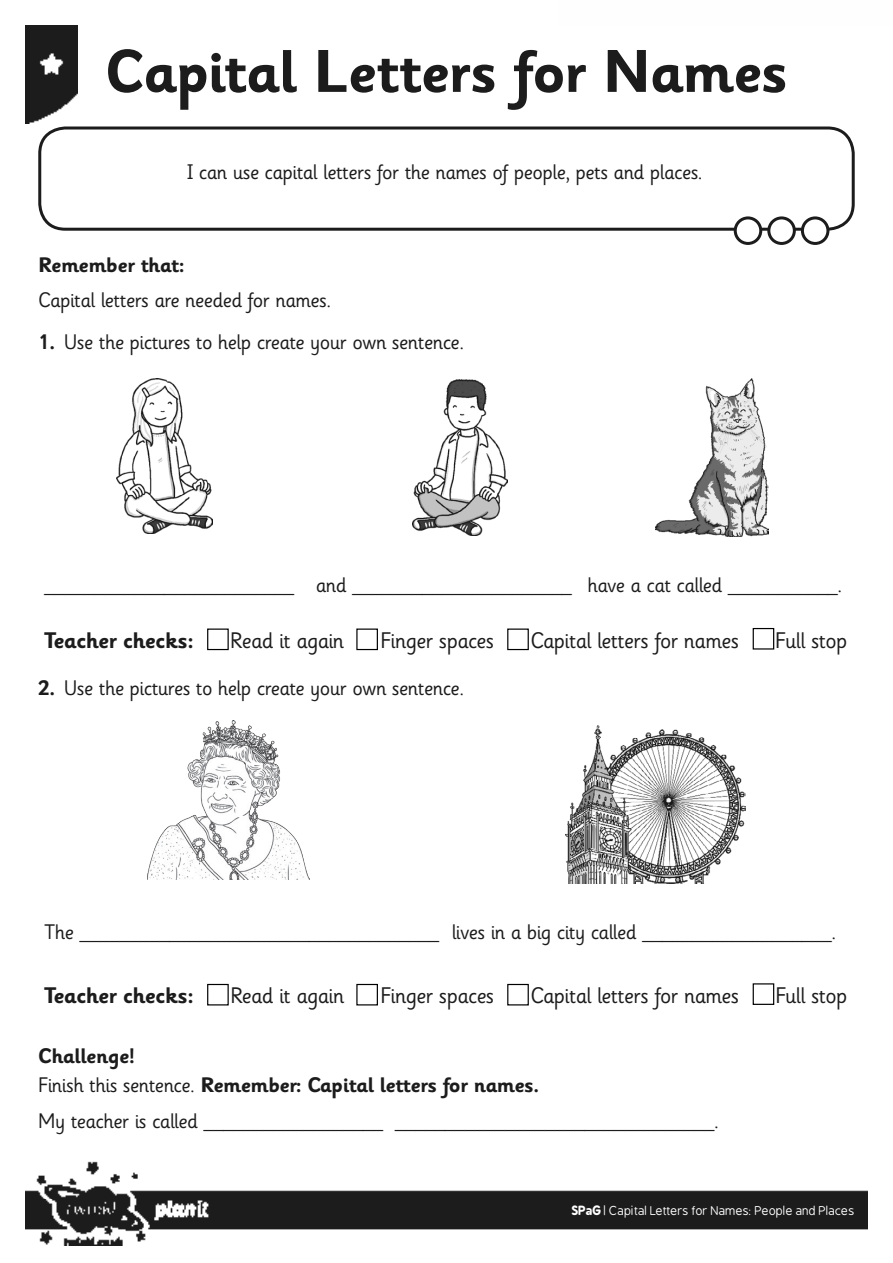
<style>
.page{position:relative;width:893px;height:1263px;background:#fff}
.page>*{position:absolute;margin:0;border:0;box-sizing:border-box;transform-origin:0 0}
.t1{font:700 60px "Sassoon Infant Rg";letter-spacing:-.025em;color:#1c1c1c}
.t2{font:22.5px "Sassoon Infant Rg";letter-spacing:-.025em;color:#1c1c1c}
.t3{font:700 22.5px "Sassoon Infant Rg";letter-spacing:-.025em;color:#1c1c1c}
.t4{font:21px "Sassoon Infant Rg";letter-spacing:-.025em;color:#1c1c1c}
.t5{font:700 21px "Sassoon Infant Rg";letter-spacing:-.025em;color:#1c1c1c}
.Footer_Text{font:12px "B Preplay";color:#fff}
.s1{font-weight:700}
.s2{font-weight:400}
</style>
<div class="page">
<img style="left:26px;top:1161px;width:841px;height:85px">
<img style="left:26px;top:26px;width:52px;height:98px">
<div style="left:38px;top:126px;width:817px;height:105px;border:3px solid #1c1c1c;border-radius:26px"></div>
<div style="left:735px;top:218px;width:26px;height:25px;background:#fff;border-radius:50%"></div>
<div style="left:734px;top:216px;width:28px;height:29px;border:3px solid #1c1c1c;border-radius:50%"></div>
<div style="left:769px;top:218px;width:25px;height:25px;background:#fff;border-radius:50%"></div>
<div style="left:767px;top:216px;width:29px;height:29px;border:3px solid #1c1c1c;border-radius:50%"></div>
<div style="left:802px;top:218px;width:26px;height:25px;background:#fff;border-radius:50%"></div>
<div style="left:801px;top:216px;width:28px;height:29px;border:3px solid #1c1c1c;border-radius:50%"></div>
<img style="left:656px;top:378px;width:112px;height:159px">
<img style="left:116px;top:378px;width:97px;height:155px">
<img style="left:412px;top:380px;width:95px;height:155px">
<img style="left:566px;top:725px;width:180px;height:158px">
<div style="left:207px;top:628px;width:22px;height:22px;border:1px solid #000"></div>
<div style="left:356px;top:628px;width:22px;height:22px;border:1px solid #000"></div>
<div style="left:507px;top:628px;width:22px;height:22px;border:1px solid #000"></div>
<div style="left:753px;top:628px;width:21px;height:21px;border:1px solid #000"></div>
<div style="left:207px;top:984px;width:22px;height:21px;border:1px solid #000"></div>
<div style="left:356px;top:984px;width:22px;height:21px;border:1px solid #000"></div>
<div style="left:507px;top:984px;width:22px;height:21px;border:1px solid #000"></div>
<div style="left:753px;top:983px;width:21px;height:22px;border:1px solid #000"></div>
<img style="left:148px;top:721px;width:162px;height:159px">
<p class="t1" style="left:105px;top:38px;width:685px">Capital Letters for Names</p>
<p class="t4" style="left:187px;top:160px;width:517px">I can use capital letters for the names of people, pets and places.</p>
<p class="t5" style="left:38px;top:253px;width:148px">Remember that:</p>
<p class="t4" style="left:38px;top:289px;width:294px">Capital letters are needed for names.</p>
<p class="t4" style="left:38px;top:331px;width:427px"><span class="s1">1.</span> Use the pictures to help create your own sentence.</p>
<p class="t4" style="left:44px;top:573px;width:251px">_________________________</p>
<p class="t4" style="left:316px;top:573px;width:258px">and ______________________</p>
<p class="t4" style="left:588px;top:573px;width:256px">have a cat called ___________.</p>
<p class="t3" style="left:44px;top:627px;width:151px">Teacher checks:</p>
<p class="t2" style="left:230px;top:627px;width:115px">Read it again</p>
<p class="t2" style="left:380px;top:627px;width:115px">Finger spaces</p>
<p class="t2" style="left:530px;top:627px;width:210px">Capital letters for names</p>
<p class="t2" style="left:775px;top:627px;width:74px">Full stop</p>
<p class="t4" style="left:38px;top:677px;width:427px"><span class="s1">2.</span> Use the pictures to help create your own sentence.</p>
<p class="t4" style="left:44px;top:920px;width:396px">The ____________________________________</p>
<p class="t4" style="left:452px;top:920px;width:386px">lives in a big city called ___________________.</p>
<p class="t3" style="left:44px;top:983px;width:151px">Teacher checks:</p>
<p class="t2" style="left:230px;top:983px;width:115px">Read it again</p>
<p class="t2" style="left:380px;top:983px;width:115px">Finger spaces</p>
<p class="t2" style="left:530px;top:983px;width:210px">Capital letters for names</p>
<p class="t2" style="left:775px;top:983px;width:74px">Full stop</p>
<p class="t5" style="left:38px;top:1043px;width:98px">Challenge!</p>
<p class="t5" style="left:38px;top:1073px;width:503px"><span class="s2">Finish this sentence.</span> Remember: Capital letters for names.</p>
<p class="t4" style="left:38px;top:1109px;width:682px">My teacher is called __________________ ________________________________.</p>
<p class="Footer_Text" style="left:572px;top:1204px;width:284px"><span class="s1">SPaG</span> | Capital Letters for Names: People and Places</p>
</div>
